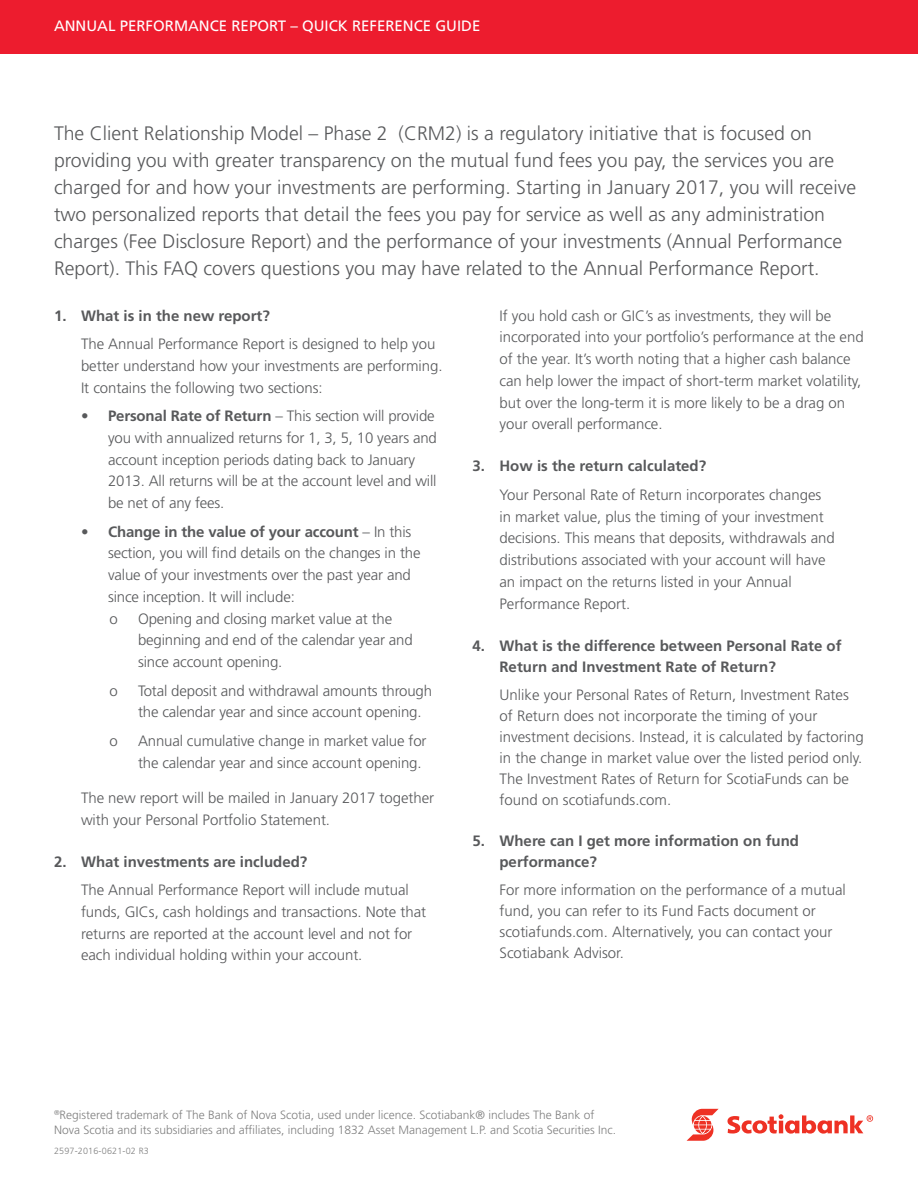
<style>
.page{position:relative;width:918px;height:1188px;background:#fff}
.page>*{position:absolute;margin:0;border:0;box-sizing:border-box;transform-origin:0 0}
.t1{font:300 19.5px/27px "Frutiger LT Std";color:#58595b}
.t2{font:300 15px/21.8px "Frutiger LT Std";letter-spacing:-.005em;color:#58595b}
.t3{font:700 15px/21.8px "Frutiger LT Std";color:#58595b}
.t4{font:15px "Frutiger LT Std";color:#fff}
.t5{font:300 12px/14.4px "Frutiger LT Std";color:#808080}
.t6{font:300 9px "Frutiger LT Std";letter-spacing:.02em;color:#808080}
.s1{font-weight:700}
</style>
<div class="page">
<svg style="left:687px;top:1109px;width:32px;height:32px"></svg>
<svg style="left:727px;top:1114px;width:146px;height:20px"></svg>
<div style="left:0;top:0;width:918px;height:54px;background:#ed1c2e"></div>
<p class="t4" style="left:54px;top:17px;width:428px">ANNUAL PERFORMANCE REPORT – QUICK REFERENCE GUIDE</p>
<p class="t1" style="left:54px;top:120px;width:804px">The Client Relationship Model – Phase 2 (CRM2) is a regulatory initiative that is focused on providing you with greater transparency on the mutual fund fees you pay, the services you are charged for and how your investments are performing. Starting in January 2017, you will receive two personalized reports that detail the fees you pay for service as well as any administration charges (Fee Disclosure Report) and the performance of your investments (Annual Performance Report). This FAQ covers questions you may have related to the Annual Performance Report.</p>
<p class="t3" style="left:54px;top:305px;width:217px">1. What is in the new report?</p>
<p class="t2" style="left:81px;top:333px;width:363px">The Annual Performance Report is designed to help you better understand how your investments are performing.<br>It contains the following two sections:</p>
<p class="t2" style="left:108px;top:405px;width:330px;text-indent:-27px"><span class="s1">• Personal Rate of Return</span> – This section will provide you with annualized returns for 1, 3, 5, 10 years and account inception periods dating back to January 2013. All returns will be at the account level and will be net of any fees.</p>
<p class="t2" style="left:108px;top:521px;width:314px;text-indent:-27px"><span class="s1">• Change in the value of your account</span> – In this section, you will find details on the changes in the value of your investments over the past year and since inception. It will include:<br>o</p>
<p class="t2" style="left:138px;top:608px;width:276px">Opening and closing market value at the beginning and end of the calendar year and since account opening.</p>
<p class="t2" style="left:110px;top:680px;width:10px">o</p>
<p class="t2" style="left:138px;top:680px;width:296px">Total deposit and withdrawal amounts through the calendar year and since account opening.</p>
<p class="t2" style="left:110px;top:730px;width:10px">o</p>
<p class="t2" style="left:138px;top:730px;width:290px">Annual cumulative change in market value for the calendar year and since account opening.</p>
<p class="t2" style="left:81px;top:787px;width:355px">The new report will be mailed in January 2017 together with your Personal Portfolio Statement.</p>
<p class="t3" style="left:54px;top:851px;width:255px">2. What investments are included?</p>
<p class="t2" style="left:81px;top:879px;width:347px">The Annual Performance Report will include mutual funds, GICs, cash holdings and transactions. Note that returns are reported at the account level and not for each individual holding within your account.</p>
<p class="t2" style="left:500px;top:305px;width:366px">If you hold cash or GIC’s as investments, they will be incorporated into your portfolio’s performance at the end of the year. It’s worth noting that a higher cash balance can help lower the impact of short-term market volatility, but over the long-term it is more likely to be a drag on your overall performance.</p>
<p class="t3" style="left:472px;top:455px;width:235px">3. How is the return calculated?</p>
<p class="t2" style="left:500px;top:484px;width:337px">Your Personal Rate of Return incorporates changes in market value, plus the timing of your investment decisions. This means that deposits, withdrawals and distributions associated with your account will have an impact on the returns listed in your Annual Performance Report.</p>
<p class="t3" style="left:500px;top:635px;width:344px;text-indent:-27px">4. What is the difference between Personal Rate of<br>Return and Investment Rate of Return?</p>
<p class="t2" style="left:500px;top:685px;width:366px;line-height:21px">Unlike your Personal Rates of Return, Investment Rates of Return does not incorporate the timing of your investment decisions. Instead, it is calculated by factoring in the change in market value over the listed period only.<br>The Investment Rates of Return for ScotiaFunds can be found on scotiafunds.com.</p>
<p class="t3" style="left:500px;top:831px;width:301px;line-height:21px;text-indent:-27px">5. Where can I get more information on fund performance?</p>
<p class="t2" style="left:500px;top:880px;width:348px;line-height:21px">For more information on the performance of a mutual fund, you can refer to its Fund Facts document or scotiafunds.com. Alternatively, you can contact your Scotiabank Advisor.</p>
<p class="t5" style="left:54px;top:1108px;width:564px"><sup>®</sup>Registered trademark of The Bank of Nova Scotia, used under licence. Scotiabank® includes The Bank of<br>Nova Scotia and its subsidiaries and affiliates, including 1832 Asset Management L.P. and Scotia Securities Inc.</p>
<p class="t6" style="left:54px;top:1146px;width:96px">2597-2016-0621-02 R3</p>
</div>
